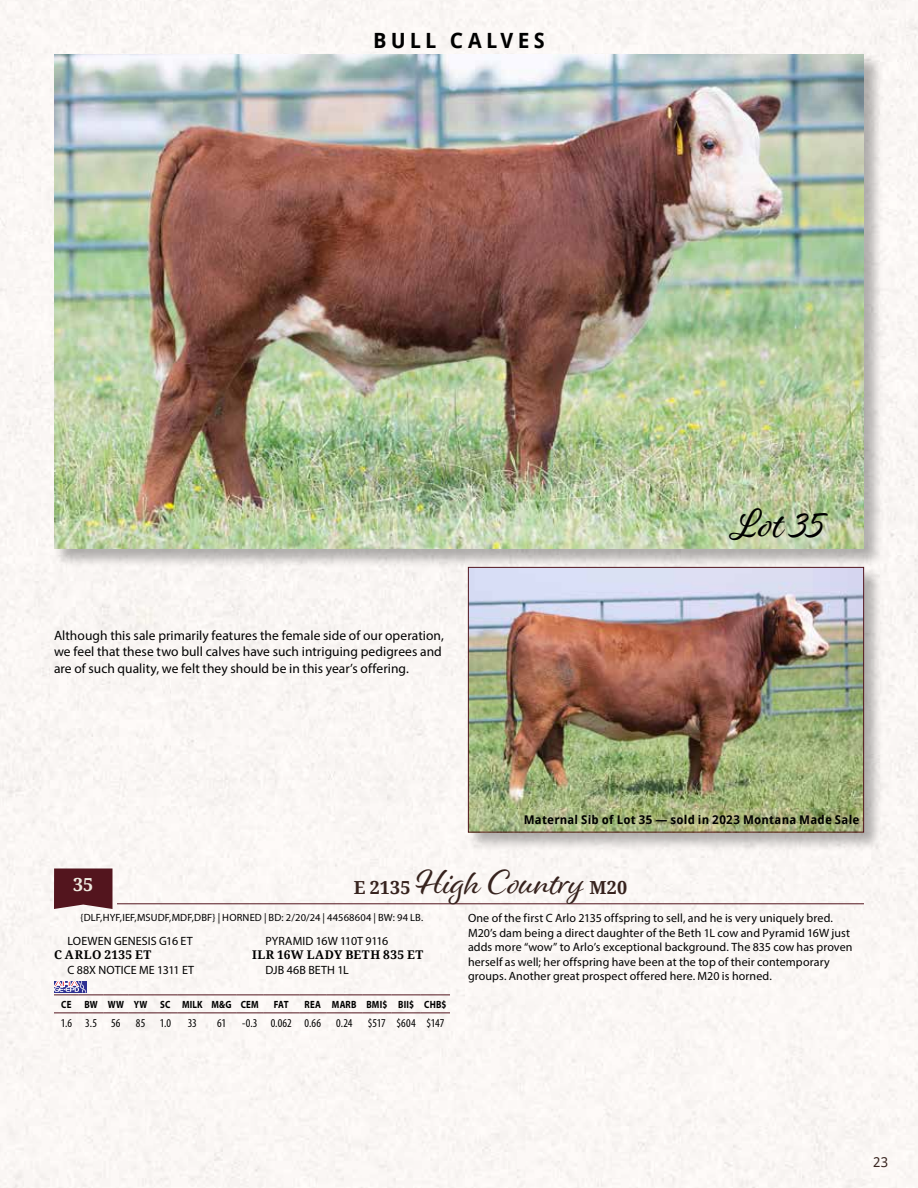
<style>
.page{position:relative;width:918px;height:1188px;background:#fff}
.page>*{position:absolute;margin:0;border:0;box-sizing:border-box;transform-origin:0 0}
.t1{font:42px "Alisha";color:#000}
.t2{font:36px "Alisha";color:#37231e}
.t3{font:700 21px "Droid Sans";letter-spacing:.205em;color:#000}
.t4{font:700 18px "Droid Serif";color:#efebe1}
.t5{font:13.5px/16.2px "Myriad Pro";letter-spacing:.005em;color:#000}
.t6{font:13.5px "Droid Sans";color:#37231e}
.t7{font:12px/14.4px "Myriad Pro";letter-spacing:.01em;color:#000}
.t8{font:condensed 12px "Myriad Pro";letter-spacing:-.005em;color:#000}
.t9{font:700 12px "Droid Sans";letter-spacing:.02em;color:#000}
.t10{font:700 12px "Droid Serif";letter-spacing:.035em;color:#000}
.t11{font:10.5px "Myriad Pro";letter-spacing:.015em;color:#000}
.t12{font:700 10.5px "Myriad Pro";letter-spacing:.02em;color:#000;scale:.85 1}
.s1{font-family:"Droid Serif";font-weight:700;font-size:18px}
</style>
<div class="page">
<div style="left:53px;top:53px;width:830px;height:515px;background:#000;opacity:.3"></div>
<img style="left:54px;top:54px;width:810px;height:495px">
<div style="left:467px;top:566px;width:416px;height:286px;background:#000;opacity:.3"></div>
<img style="left:470px;top:569px;width:392px;height:261px">
<div style="left:468px;top:567px;width:396px;height:265px;border:1px solid #53151e"></div>
<svg style="left:54px;top:868px;width:58px;height:41px;background:#5e242c"></svg>
<hr style="left:117px;top:903px;width:747px;height:1px;background:#53151e">
<hr style="left:263px;top:994px;width:36px;height:1px;background:#53151e">
<svg style="left:299px;top:994px;width:27px;height:1px"></svg>
<hr style="left:326px;top:994px;width:36px;height:1px;background:#53151e">
<hr style="left:362px;top:994px;width:30px;height:1px;background:#53151e">
<svg style="left:392px;top:994px;width:58px;height:1px"></svg>
<svg style="left:54px;top:1012px;width:209px;height:1px"></svg>
<hr style="left:263px;top:1012px;width:36px;height:1px;background:#53151e">
<svg style="left:299px;top:1012px;width:27px;height:1px"></svg>
<hr style="left:326px;top:1012px;width:36px;height:1px;background:#53151e">
<hr style="left:362px;top:1012px;width:30px;height:1px;background:#53151e">
<svg style="left:392px;top:1012px;width:58px;height:1px"></svg>
<svg style="left:54px;top:981px;width:209px;height:14px"></svg>
<h3 class="t3" style="left:373px;top:25px;width:173px">BULL CALVES</h3>
<p class="t5" style="left:54px;top:627px;width:391px">Although this sale primarily features the female side of our operation, we feel that these two bull calves have such intriguing pedigrees and are of such quality, we felt they should be in this year’s offering.</p>
<h1 class="t1" style="left:732px;top:498px;width:95px">Lot 35</h1>
<p class="t9" style="left:524px;top:811px;width:337px">Maternal Sib of Lot 35 — sold in 2023 Montana Made Sale</p>
<h3 class="t4" style="left:73px;top:872px;width:22px">35</h3>
<h2 class="t2" style="left:354px;top:861px;width:275px"><span class="s1">E 2135</span> High Country <span class="s1">M20</span></h2>
<p class="t11" style="left:81px;top:911px;width:344px">{DLF,HYF,IEF,MSUDF,MDF,DBF} | HORNED | BD: 2/20/24 | 44568604 | BW: 94 LB.</p>
<p class="t7" style="left:68px;top:934px;width:127px">LOEWEN GENESIS G16 ET</p>
<p class="t7" style="left:266px;top:934px;width:124px">PYRAMID 16W 110T 9116</p>
<p class="t10" style="left:54px;top:947px;width:99px">C ARLO 2135 ET</p>
<p class="t10" style="left:252px;top:947px;width:173px">ILR 16W LADY BETH 835 ET</p>
<p class="t7" style="left:68px;top:962px;width:128px">C 88X NOTICE ME 1311 ET</p>
<p class="t7" style="left:266px;top:962px;width:85px">DJB 46B BETH 1L</p>
<p class="t12" style="left:61px;top:997px;width:234px">CE BW WW YW SC MILK M&amp;G CEM</p>
<p class="t12" style="left:274px;top:997px;width:19px">FAT</p>
<p class="t12" style="left:305px;top:997px;width:168px">REA MARB BMI$ BII$ CHB$</p>
<p class="t8" style="left:61px;top:1015px;width:61px">1.6 3.5 56</p>
<p class="t8" style="left:136px;top:1015px;width:37px">85 1.0</p>
<p class="t8" style="left:188px;top:1015px;width:11px">33</p>
<p class="t8" style="left:217px;top:1015px;width:11px">61</p>
<p class="t8" style="left:242px;top:1015px;width:80px">-0.3 0.062 0.66</p>
<p class="t8" style="left:336px;top:1015px;width:18px">0.24</p>
<p class="t8" style="left:368px;top:1015px;width:78px">$517 $604 $147</p>
<p class="t7" style="left:468px;top:911px;width:386px">One of the first C Arlo 2135 offspring to sell, and he is very uniquely bred.<br>M20’s dam being a direct daughter of the Beth 1L cow and Pyramid 16W just adds more “wow” to Arlo’s exceptional background. The 835 cow has proven herself as well; her offspring have been at the top of their contemporary groups. Another great prospect offered here. M20 is horned.</p>
<p class="t6" style="left:873px;top:1153px;width:17px">23</p>
</div>
